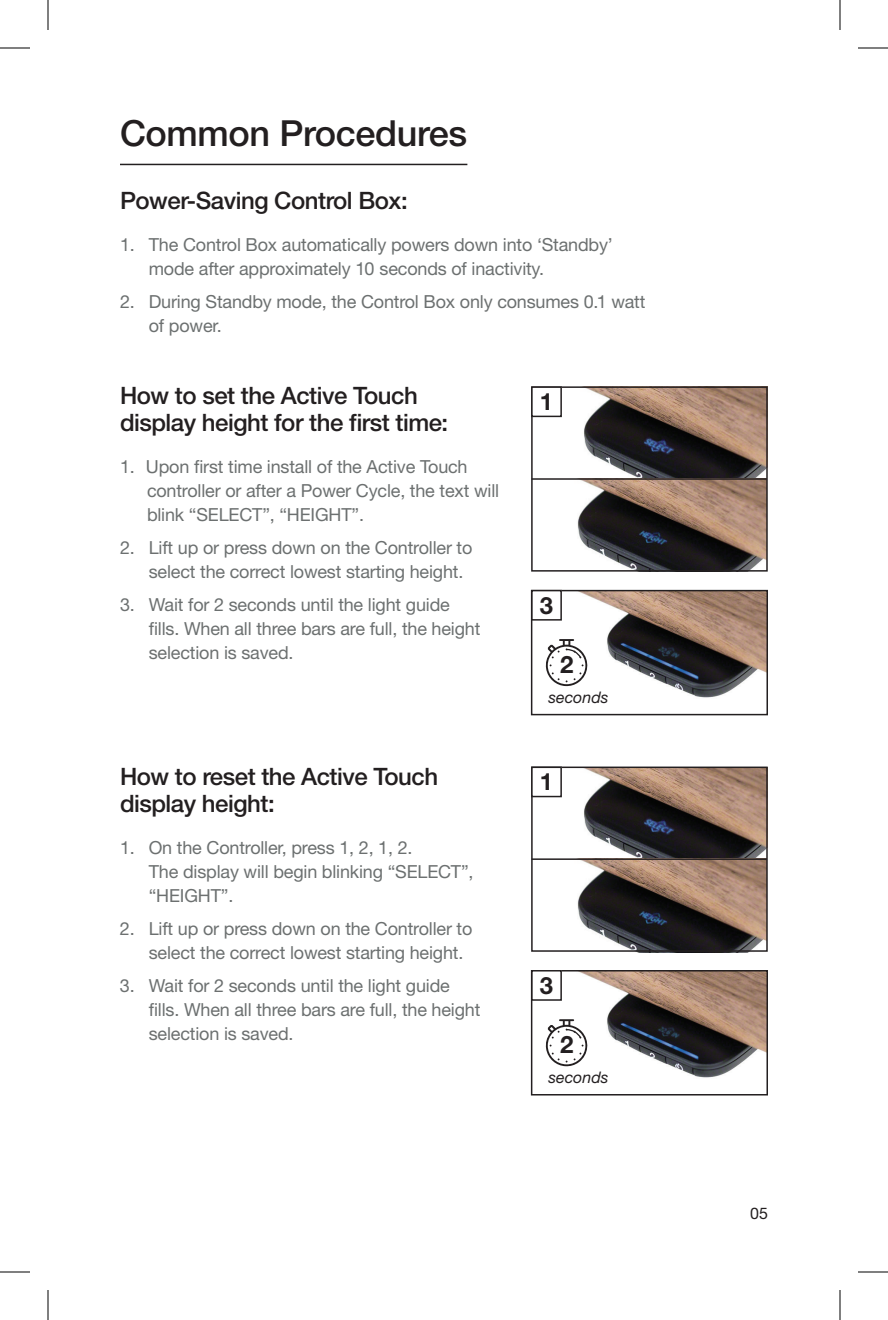
<style>
.page{position:relative;width:888px;height:1320px;background:#fff}
.page>*{position:absolute;margin:0;border:0;box-sizing:border-box;transform-origin:0 0}
.t1{font:500 36px "Helvetica Neue LT Pro";letter-spacing:-.01em;color:#231f20}
.t2{font:500 24px/27px "Helvetica Neue LT Pro";letter-spacing:-.02em;color:#231f20}
.t3{font:700 24px "Helvetica Neue LT Pro";color:#231f20}
.t4{font:700 23.8px "Helvetica Neue LT Pro";color:#231f20}
.t5{font:18px/24px "Helvetica Neue LT Pro";letter-spacing:-.01em;color:#6c7070}
.t6{font:italic 16px "Helvetica Neue LT Pro";color:#231f20}
.t7{font:16px "Helvetica Neue LT Pro";color:#231f20}
</style>
<div class="page">
<hr style="left:120px;top:164px;width:347px;height:1px;background:#231f20">
<img style="left:534px;top:389px;width:231px;height:89px">
<img style="left:577px;top:480px;width:188px;height:89px">
<div style="left:531px;top:386px;width:237px;height:186px;border:2px solid #231f20"></div>
<hr style="left:532px;top:478px;width:235px;height:2px;background:#231f20">
<img style="left:565px;top:593px;width:200px;height:105px">
<div style="left:531px;top:590px;width:237px;height:125px;border:2px solid #231f20"></div>
<svg style="left:545px;top:639px;width:45px;height:47px"></svg>
<div style="left:532px;top:387px;width:29px;height:29px;background:#fff"></div>
<div style="left:531px;top:386px;width:31px;height:31px;border:2px solid #231f20"></div>
<div style="left:531px;top:590px;width:31px;height:31px;border:2px solid #231f20"></div>
<img style="left:534px;top:770px;width:231px;height:179px">
<div style="left:531px;top:767px;width:237px;height:185px;border:2px solid #231f20"></div>
<hr style="left:532px;top:858px;width:235px;height:2px;background:#231f20">
<img style="left:563px;top:973px;width:202px;height:105px">
<div style="left:531px;top:970px;width:237px;height:126px;border:2px solid #231f20"></div>
<svg style="left:545px;top:1019px;width:45px;height:47px"></svg>
<div style="left:532px;top:767px;width:29px;height:30px;background:#fff"></div>
<div style="left:531px;top:767px;width:31px;height:30px;border:2px solid #231f20"></div>
<div style="left:531px;top:970px;width:31px;height:31px;border:2px solid #231f20"></div>
<hr style="left:0;top:48px;width:30px;height:1px;background:#000">
<hr style="left:858px;top:48px;width:30px;height:1px;background:#000">
<hr style="left:0;top:1272px;width:30px;height:1px;background:#000">
<hr style="left:858px;top:1272px;width:30px;height:1px;background:#000">
<hr style="left:48px;top:0;width:1px;height:30px;background:#000">
<hr style="left:48px;top:1290px;width:1px;height:30px;background:#000">
<hr style="left:840px;top:0;width:1px;height:30px;background:#000">
<hr style="left:840px;top:1290px;width:1px;height:30px;background:#000">
<h1 class="t1" style="left:120px;top:111px;width:349px">Common Procedures</h1>
<h2 class="t2" style="left:120px;top:187px;width:289px">Power-Saving Control Box:</h2>
<p class="t5" style="left:149px;top:232px;width:466px;text-indent:-29px">1. The Control Box automatically powers down into ‘Standby’ mode after approximately 10 seconds of inactivity.</p>
<p class="t5" style="left:149px;top:289px;width:498px;text-indent:-29px">2. During Standby mode, the Control Box only consumes 0.1 watt of power.</p>
<h2 class="t2" style="left:120px;top:382px;width:330px">How to set the Active Touch display height for the first time:</h2>
<p class="t5" style="left:147px;top:454px;width:354px;text-indent:-27px">1. Upon first time install of the Active Touch controller or after a Power Cycle, the text will blink “SELECT”, “HEIGHT”.</p>
<p class="t5" style="left:149px;top:535px;width:325px;text-indent:-29px">2. Lift up or press down on the Controller to select the correct lowest starting height.</p>
<p class="t5" style="left:149px;top:592px;width:333px;text-indent:-29px">3. Wait for 2 seconds until the light guide fills. When all three bars are full, the height selection is saved.</p>
<h2 class="t2" style="left:120px;top:763px;width:320px">How to reset the Active Touch display height:</h2>
<p class="t5" style="left:149px;top:835px;width:326px;text-indent:-29px">1. On the Controller, press 1, 2, 1, 2.<br>The display will begin blinking “SELECT”, “HEIGHT”.</p>
<p class="t5" style="left:149px;top:916px;width:325px;text-indent:-29px">2. Lift up or press down on the Controller to select the correct lowest starting height.</p>
<p class="t5" style="left:149px;top:973px;width:333px;text-indent:-29px">3. Wait for 2 seconds until the light guide fills. When all three bars are full, the height selection is saved.</p>
<h3 class="t4" style="left:540px;top:387px;width:15px">1</h3>
<h3 class="t4" style="left:540px;top:590px;width:15px">3</h3>
<h2 class="t3" style="left:560px;top:649px;width:15px">2</h2>
<p class="t6" style="left:548px;top:688px;width:62px">seconds</p>
<h3 class="t4" style="left:540px;top:767px;width:15px">1</h3>
<h3 class="t4" style="left:540px;top:970px;width:15px">3</h3>
<h2 class="t3" style="left:560px;top:1029px;width:15px">2</h2>
<p class="t6" style="left:548px;top:1068px;width:62px">seconds</p>
<p class="t7" style="left:750px;top:1204px;width:19px">05</p>
</div>
